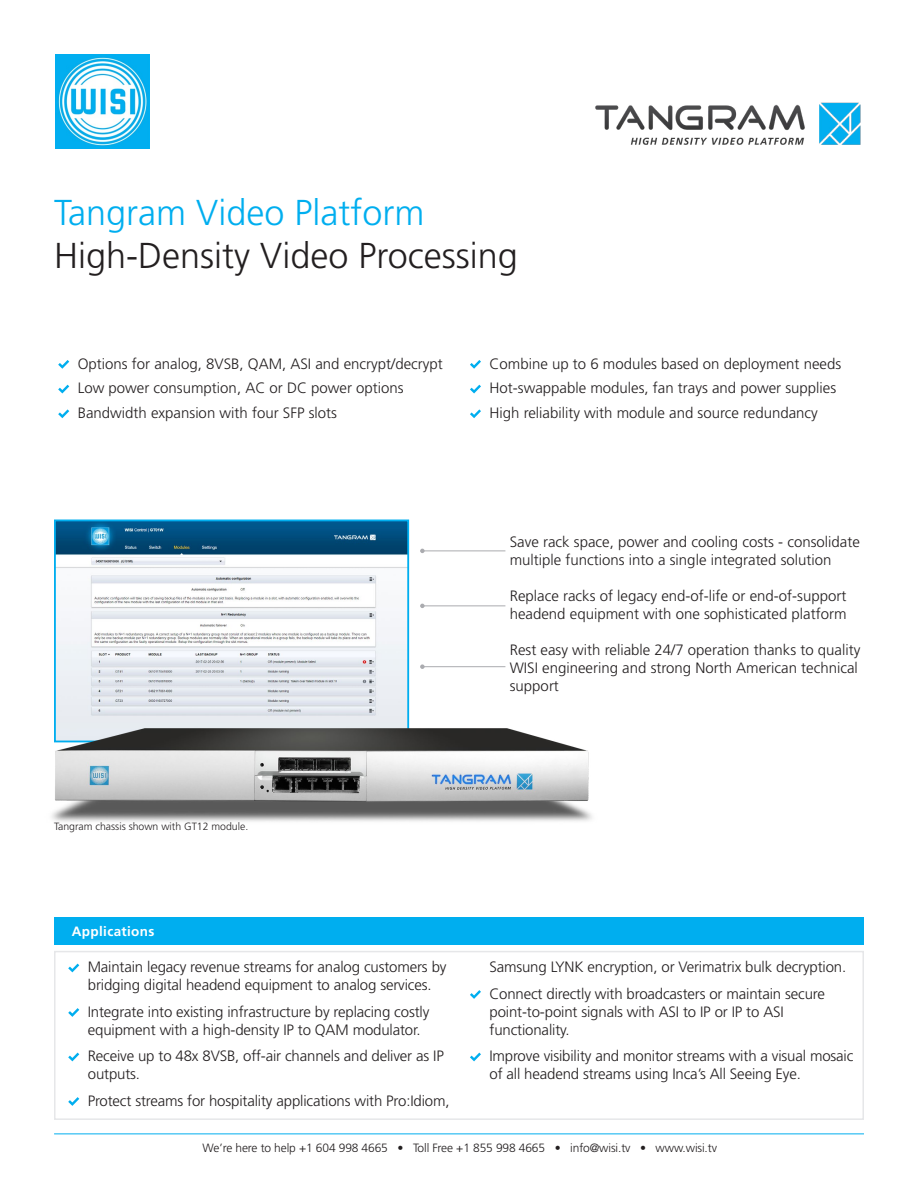
<style>
.page{position:relative;width:918px;height:1188px;background:#fff}
.page>*{position:absolute;margin:0;border:0;box-sizing:border-box;transform-origin:0 0}
.t1{font:300 36px "Frutiger LT Std";color:#231f20}
.t2{font:300 36px "Frutiger LT Std";color:#00aeef}
.Brödtext{font:300 15px/18px "Frutiger LT Std";letter-spacing:-.01em;color:#231f20}
.Underrubrik{font:700 13.5px "Frutiger LT Std";letter-spacing:.025em;color:#fff}
.Brödtext-2{font:300 12px "Frutiger LT Std";letter-spacing:-.01em;color:#231f20}
.t3{font:300 10.5px "Frutiger LT Std";color:#231f20}
</style>
<div class="page">
<div style="left:54px;top:951px;width:810px;height:169px;border:2px solid #e6e7e9"></div>
<img style="left:57px;top:523px;width:349px;height:196px">
<div style="left:54px;top:520px;width:355px;height:222px;border:2px solid #00aeef"></div>
<svg style="left:58px;top:360px;width:11px;height:9px"></svg>
<svg style="left:58px;top:385px;width:11px;height:8px"></svg>
<svg style="left:58px;top:409px;width:11px;height:9px"></svg>
<svg style="left:470px;top:360px;width:11px;height:9px"></svg>
<svg style="left:470px;top:385px;width:11px;height:8px"></svg>
<svg style="left:470px;top:409px;width:11px;height:9px"></svg>
<img style="left:51px;top:719px;width:541px;height:103px">
<svg style="left:68px;top:964px;width:11px;height:8px"></svg>
<svg style="left:68px;top:1008px;width:11px;height:9px"></svg>
<svg style="left:68px;top:1053px;width:11px;height:8px"></svg>
<svg style="left:68px;top:1097px;width:11px;height:9px"></svg>
<svg style="left:470px;top:990px;width:11px;height:9px"></svg>
<svg style="left:470px;top:1053px;width:11px;height:8px"></svg>
<hr style="left:54px;top:1134px;width:810px;height:1px;background:#00aeef">
<div style="left:55px;top:917px;width:809px;height:27px;background:#00aeef"></div>
<img style="left:55px;top:54px;width:94px;height:94px">
<img style="left:595px;top:102px;width:266px;height:43px">
<hr style="left:422px;top:551px;width:83px;height:1px;background:#aaabaf">
<svg style="left:420px;top:549px;width:5px;height:4px"></svg>
<hr style="left:422px;top:605px;width:83px;height:1px;background:#aaabaf">
<svg style="left:420px;top:604px;width:5px;height:4px"></svg>
<hr style="left:422px;top:666px;width:83px;height:1px;background:#aaabaf">
<svg style="left:420px;top:664px;width:5px;height:5px"></svg>
<p class="t2" style="left:54px;top:192px;width:372px">Tangram Video Platform</p>
<p class="t1" style="left:54px;top:235px;width:465px">High-Density Video Processing</p>
<p class="Brödtext" style="left:78px;top:355px;width:367px">Options for analog, 8VSB, QAM, ASI and encrypt/decrypt</p>
<p class="Brödtext" style="left:78px;top:380px;width:327px">Low power consumption, AC or DC power options</p>
<p class="Brödtext" style="left:78px;top:404px;width:261px">Bandwidth expansion with four SFP slots</p>
<p class="Brödtext" style="left:490px;top:355px;width:353px">Combine up to 6 modules based on deployment needs</p>
<p class="Brödtext" style="left:490px;top:380px;width:348px">Hot-swappable modules, fan trays and power supplies</p>
<p class="Brödtext" style="left:490px;top:404px;width:330px">High reliability with module and source redundancy</p>
<p class="Brödtext" style="left:510px;top:533px;width:352px">Save rack space, power and cooling costs - consolidate multiple functions into a single integrated solution</p>
<p class="Brödtext" style="left:510px;top:587px;width:338px">Replace racks of legacy end-of-life or end-of-support headend equipment with one sophisticated platform</p>
<p class="Brödtext" style="left:510px;top:641px;width:352px">Rest easy with reliable 24/7 operation thanks to quality<br>WISI engineering and strong North American technical support</p>
<p class="t3" style="left:54px;top:820px;width:196px">Tangram chassis shown with GT12 module.</p>
<p class="Underrubrik" style="left:72px;top:923px;width:84px">Applications</p>
<p class="Brödtext" style="left:88px;top:958px;width:360px">Maintain legacy revenue streams for analog customers by bridging digital headend equipment to analog services.</p>
<p class="Brödtext" style="left:88px;top:1003px;width:343px">Integrate into existing infrastructure by replacing costly equipment with a high-density IP to QAM modulator.</p>
<p class="Brödtext" style="left:88px;top:1047px;width:358px">Receive up to 48x 8VSB, off-air channels and deliver as IP outputs.</p>
<p class="Brödtext" style="left:88px;top:1092px;width:364px">Protect streams for hospitality applications with Pro:Idiom,</p>
<p class="Brödtext" style="left:489px;top:958px;width:358px">Samsung LYNK encryption, or Verimatrix bulk decryption.</p>
<p class="Brödtext" style="left:489px;top:985px;width:337px">Connect directly with broadcasters or maintain secure point-to-point signals with ASI to IP or IP to ASI functionality.</p>
<p class="Brödtext" style="left:489px;top:1047px;width:366px">Improve visibility and monitor streams with a visual mosaic of all headend streams using Inca’s All Seeing Eye.</p>
<p class="Brödtext-2" style="left:203px;top:1141px;width:516px">We’re here to help +1 604 998 4665 • Toll Free +1 855 998 4665 • info@wisi.tv • www.wisi.tv</p>
</div>
